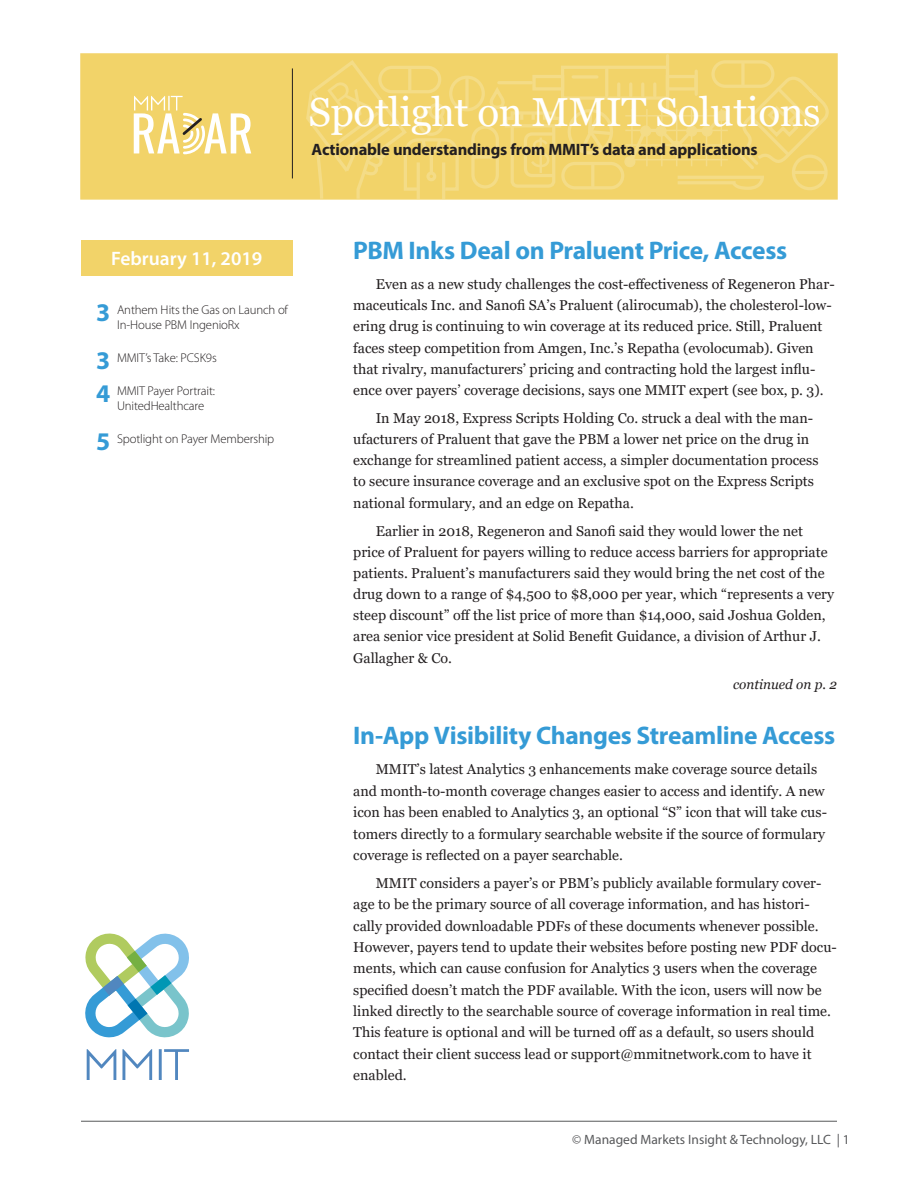
<style>
.page{position:relative;width:918px;height:1188px;background:#fff}
.page>*{position:absolute;margin:0;border:0;box-sizing:border-box;transform-origin:0 0}
.t1{font:40.5px "Georgia";letter-spacing:-.01em;color:#fff}
.t2{font:700 25.5px "Myriad Pro";letter-spacing:-.015em;color:#359bd6}
.t3{font:600 19.5px "Myriad Pro";color:#fff}
.t4{font:700 16.5px "Myriad Pro";letter-spacing:-.01em;color:#231f20}
.t5{font:14.25px/21.1px "Georgia";color:#231f20}
.t6{font:13.5px "Myriad Pro";color:#57585a}
.t7{font:italic 13.5px "Georgia";color:#231f20}
.t8{font:300 12.75px/15px "Myriad Pro";letter-spacing:-.01em;color:#231f20}
.s1{font-weight:700;font-size:25.5px;color:#359bd6}
</style>
<div class="page">
<div style="left:80px;top:53px;width:758px;height:147px;background:#f2d369;border:2px solid #f2d369"></div>
<div style="left:561px;top:162px;width:63px;height:27px;border:3px solid #f4dc87;border-radius:12px"></div>
<div style="left:471px;top:125px;width:28px;height:64px;border:3px solid #f4dc87;border-radius:12px"></div>
<hr style="left:473px;top:155px;width:25px;height:4px;background:#f4dc87">
<div style="left:711px;top:60px;width:64px;height:28px;border:3px solid #f4dc87;border-radius:12px"></div>
<hr style="left:741px;top:61px;width:4px;height:26px;background:#f4dc87">
<div style="left:449px;top:76px;width:36px;height:35px;border:3px solid #f4dc87;border-radius:50%"></div>
<hr style="left:465px;top:77px;width:4px;height:32px;background:#f4dc87">
<hr style="left:666px;top:56px;width:3px;height:54px;background:#f4dc87">
<hr style="left:695px;top:71px;width:3px;height:23px;background:#f4dc87">
<hr style="left:605px;top:69px;width:3px;height:27px;background:#f4dc87">
<hr style="left:499px;top:81px;width:32px;height:3px;background:#f4dc87">
<div style="left:532px;top:75px;width:32px;height:16px;border:3px solid #f4dc87"></div>
<div style="left:561px;top:66px;width:108px;height:34px;border:3px solid #f4dc87"></div>
<svg style="left:488px;top:84px;width:132px;height:105px"></svg>
<hr style="left:573px;top:75px;width:24px;height:4px;background:#f4dc87">
<svg style="left:304px;top:60px;width:156px;height:140px"></svg>
<hr style="left:430px;top:152px;width:3px;height:21px;background:#f4dc87">
<div style="left:426px;top:171px;width:10px;height:10px;border:3px solid #f4dc87;border-radius:50%"></div>
<hr style="left:442px;top:162px;width:3px;height:37px;background:#f4dc87">
<div style="left:430px;top:105px;width:13px;height:13px;background:#f2d369;border-radius:50%"></div>
<div style="left:428px;top:103px;width:17px;height:16px;border:3px solid #f4dc87;border-radius:50%"></div>
<hr style="left:625px;top:115px;width:103px;height:2px;background:#f4dc87">
<hr style="left:625px;top:130px;width:103px;height:1px;background:#f4dc87">
<hr style="left:625px;top:144px;width:103px;height:2px;background:#f4dc87">
<div style="left:624px;top:156px;width:12px;height:11px;border:2px solid #f4dc87;border-radius:50%"></div>
<svg style="left:627px;top:73px;width:210px;height:119px"></svg>
<hr style="left:692px;top:129px;width:15px;height:3px;background:#f4dc87">
<hr style="left:646px;top:129px;width:15px;height:3px;background:#f4dc87">
<hr style="left:292px;top:68px;width:1px;height:110px;background:#231f20">
<svg style="left:134px;top:96px;width:117px;height:59px"></svg>
<hr style="left:81px;top:1121px;width:756px;height:1px;background:#57585a">
<svg style="left:85px;top:933px;width:104px;height:147px"></svg>
<div style="left:81px;top:240px;width:211px;height:35px;background:#f2d369"></div>
<h1 class="t1" style="left:309px;top:88px;width:514px">Spotlight on MMIT Solutions</h1>
<p class="t4" style="left:312px;top:139px;width:448px">Actionable understandings from MMIT’s data and applications</p>
<h3 class="t3" style="left:111px;top:246px;width:153px">February 11, 2019</h3>
<p class="t8" style="left:117px;top:302px;width:173px;text-indent:-21px"><span class="s1">3</span> Anthem Hits the Gas on Launch of<br>In-House PBM IngenioRx</p>
<p class="t8" style="left:96px;top:350px;width:122px"><span class="s1">3</span> MMIT’s Take: PCSK9s</p>
<p class="t8" style="left:117px;top:383px;width:100px;text-indent:-21px"><span class="s1">4</span> MMIT Payer Portrait:<br>UnitedHealthcare</p>
<p class="t8" style="left:96px;top:431px;width:180px"><span class="s1">5</span> Spotlight on Payer Membership</p>
<h2 class="t2" style="left:353px;top:234px;width:436px">PBM Inks Deal on Praluent Price, Access</h2>
<p class="t5" style="left:353px;top:274px;width:483px;text-indent:23px">Even as a new study challenges the cost-effectiveness of Regeneron Phar&shy;maceuticals Inc. and Sanofi SA’s Praluent (alirocumab), the cholesterol-low&shy;ering drug is continuing to win coverage at its reduced price. Still, Praluent faces steep competition from Amgen, Inc.’s Repatha (evolocumab). Given that rivalry, manufacturers’ pricing and contracting hold the largest influ&shy;ence over payers’ coverage decisions, says one MMIT expert (see box, p. 3).</p>
<p class="t5" style="left:353px;top:408px;width:467px;text-indent:23px">In May 2018, Express Scripts Holding Co. struck a deal with the man&shy;ufacturers of Praluent that gave the PBM a lower net price on the drug in exchange for streamlined patient access, a simpler documentation process to secure insurance coverage and an exclusive spot on the Express Scripts national formulary, and an edge on Repatha.</p>
<p class="t5" style="left:353px;top:520px;width:482px;text-indent:23px">Earlier in 2018, Regeneron and Sanofi said they would lower the net price of Praluent for payers willing to reduce access barriers for appropriate patients. Praluent’s manufacturers said they would bring the net cost of the drug down to a range of $4,500 to $8,000 per year, which “represents a very steep discount” off the list price of more than $14,000, said Joshua Golden, area senior vice president at Solid Benefit Guidance, a division of Arthur J.<br>Gallagher &amp; Co.</p>
<p class="t7" style="left:733px;top:676px;width:105px">continued on p. 2</p>
<h2 class="t2" style="left:353px;top:719px;width:483px">In-App Visibility Changes Streamline Access</h2>
<p class="t5" style="left:353px;top:759px;width:475px;text-indent:23px">MMIT’s latest Analytics 3 enhancements make coverage source details and month-to-month coverage changes easier to access and identify. A new icon has been enabled to Analytics 3, an optional “S” icon that will take cus&shy;tomers directly to a formulary searchable website if the source of formulary coverage is reflected on a payer searchable.</p>
<p class="t5" style="left:353px;top:873px;width:485px;text-indent:23px">MMIT considers a payer’s or PBM’s publicly available formulary cover&shy;age to be the primary source of all coverage information, and has histori&shy;cally provided downloadable PDFs of these documents whenever possible.<br>However, payers tend to update their websites before posting new PDF docu&shy;ments, which can cause confusion for Analytics 3 users when the coverage specified doesn’t match the PDF available. With the icon, users will now be linked directly to the searchable source of coverage information in real time.<br>This feature is optional and will be turned off as a default, so users should contact their client success lead or support@mmitnetwork.com to have it enabled.</p>
<p class="t6" style="left:572px;top:1131px;width:279px">© Managed Markets Insight &amp; Technology, LLC | 1</p>
</div>
